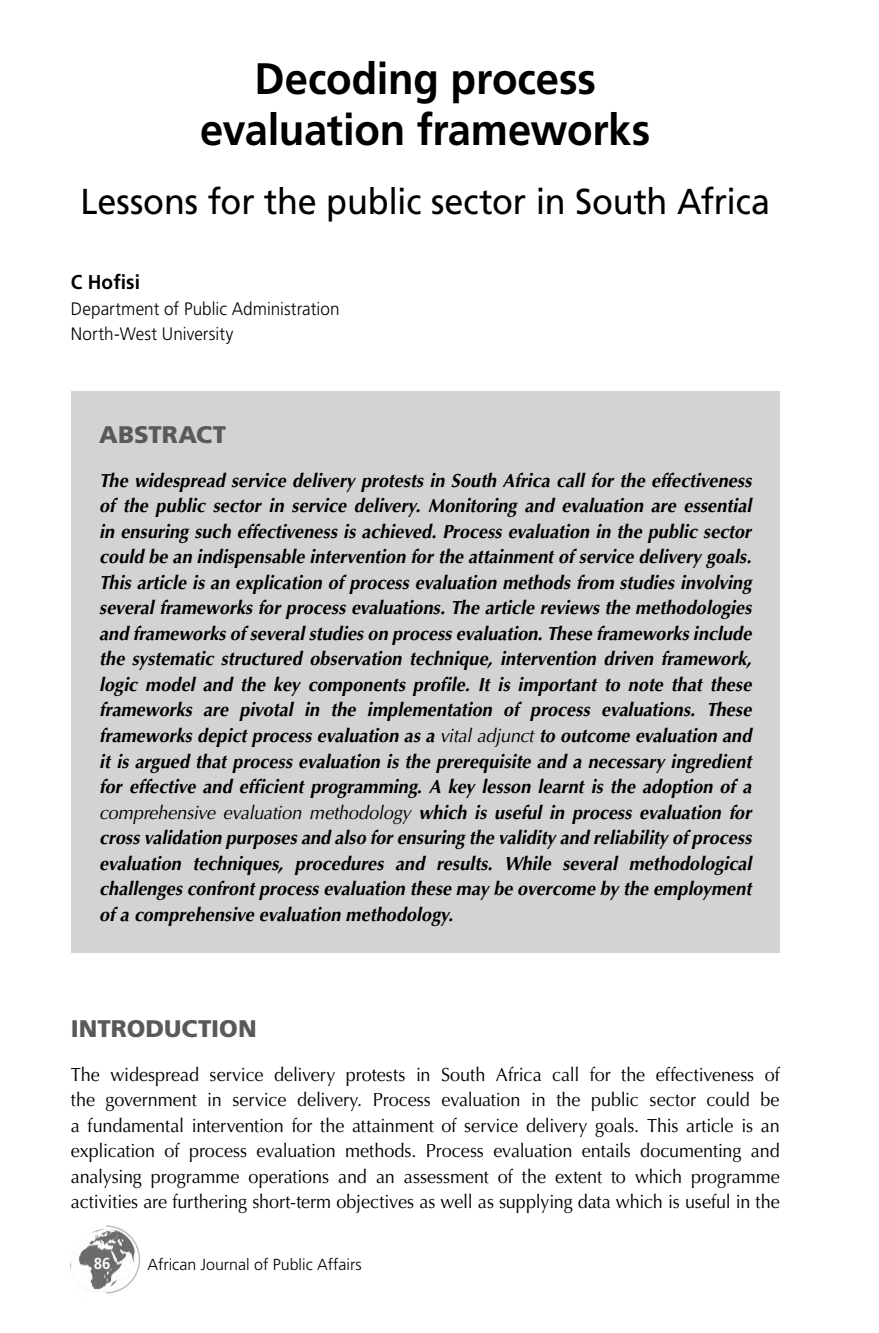
<style>
.page{position:relative;width:879px;height:1333px;background:#fff}
.page>*{position:absolute;margin:0;border:0;box-sizing:border-box;transform-origin:0 0}
.t1{font:700 44px/51px "Frutiger";letter-spacing:-.005em;color:#000;text-align:center;scale:.95 1}
.t2{font:36px "Frutiger";letter-spacing:-.005em;color:#000;scale:.95 1}
.t3{font:900 24px "Frutiger";color:#58595b}
.t4{font:700 20px "Frutiger";color:#000;scale:.95 1}
.t5{font:italic 700 19px/25.6px "Optima";color:#000;text-align:justify;scale:.95 1}
.t6{font:19px/25.6px "Optima";letter-spacing:-.01em;color:#000;text-align:justify;scale:.95 1}
.t7{font:300 18px/25.6px "Frutiger";letter-spacing:.005em;color:#000;scale:.95 1}
.t8{font:300 16px "Frutiger";color:#000}
.t9{font:700 condensed 16px "Frutiger";color:#fff}
.s1{font-weight:400}
</style>
<div class="page">
<img style="left:70px;top:1229px;width:35px;height:63px">
<svg style="left:105px;top:1225px;width:36px;height:69px"></svg>
<div style="left:71px;top:391px;width:709px;height:561px;background:#d1d3d4"></div>
<h1 class="t1" style="left:200px;top:53px;width:475px">Decoding process evaluation frameworks</h1>
<h2 class="t2" style="left:81px;top:181px;width:727px">Lessons for the public sector in South Africa</h2>
<p class="t4" style="left:71px;top:270px;width:74px">C Hofisi</p>
<p class="t7" style="left:71px;top:296px;width:284px">Department of Public Administration<br>North-West University</p>
<p class="t3" style="left:99px;top:420px;width:51px">ABSTRACT</p>
<p class="t5" style="left:99px;top:467px;width:688px">The widespread service delivery protests in South Africa call for the effectiveness of the public sector in service delivery. Monitoring and evaluation are essential in ensuring such effectiveness is achieved. Process evaluation in the public sector could be an indispensable intervention for the attainment of service delivery goals.<br>This article is an explication of process evaluation methods from studies involving several frameworks for process evaluations. The article reviews the methodologies and frameworks of several studies on process evaluation. These frameworks include the systematic structured observation technique, intervention driven framework, logic model and the key components profile. It is important to note that these frameworks are pivotal in the implementation of process evaluations. These frameworks depict process evaluation as a <span class="s1">vital adjunct</span> to outcome evaluation and it is argued that process evaluation is the prerequisite and a necessary ingredient for effective and efficient programming. A key lesson learnt is the adoption of a <span class="s1">comprehensive evaluation methodology</span> which is useful in process evaluation for cross validation purposes and also for ensuring the validity and reliability of process evaluation techniques, procedures and results. While several methodological challenges confront process evaluation these may be overcome by the employment of a comprehensive evaluation methodology.</p>
<p class="t3" style="left:71px;top:1013px;width:25px">INTRO</p>
<p class="t3" style="left:146px;top:1013px;width:35px">DUCTION</p>
<p class="t6" style="left:71px;top:1061px;width:748px">The widespread service delivery protests in South Africa call for the effectiveness of the government in service delivery. Process evaluation in the public sector could be a fundamental intervention for the attainment of service delivery goals. This article is an explication of process evaluation methods. Process evaluation entails documenting and analysing programme operations and an assessment of the extent to which programme activities are furthering short-term objectives as well as supplying data which is useful in the</p>
<p class="t9" style="left:94px;top:1254px;width:18px">86</p>
<p class="t8" style="left:147px;top:1254px;width:216px">African Journal of Public Affairs</p>
</div>
